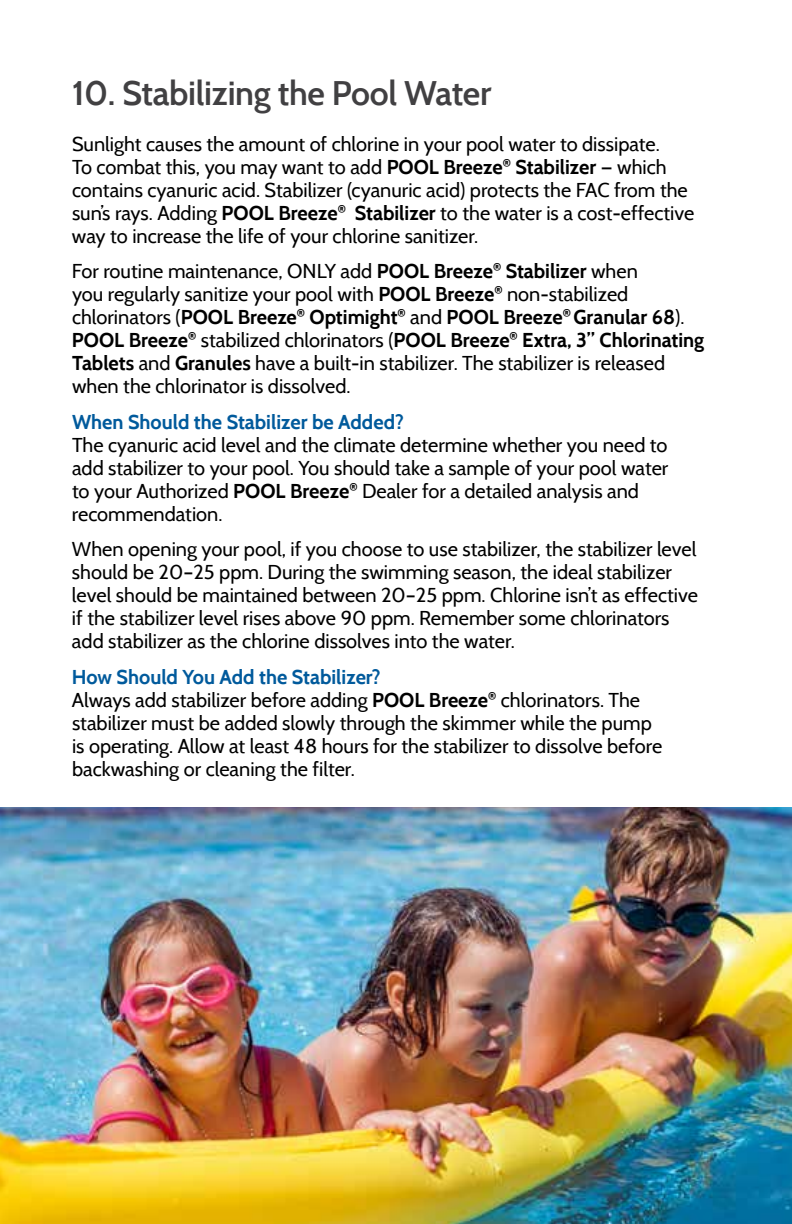
<style>
.page{position:relative;width:792px;height:1224px;background:#fff}
.page>*{position:absolute;margin:0;border:0;box-sizing:border-box;transform-origin:0 0}
.t1{font:600 34px "Cabin";letter-spacing:-.01em;color:#414042}
.t2{font:20px/23px "Cabin";color:#000}
.t3{font:700 20px "Cabin";color:#005a9c}
.s1{font-weight:700}
.s2{font-weight:700;color:#005a9c}
</style>
<div class="page">
<img style="left:0;top:808px;width:792px;height:416px">
<h1 class="t1" style="left:72px;top:72px;width:421px">10. Stabilizing the Pool Water</h1>
<p class="t2" style="left:72px;top:132px;width:624px">Sunlight causes the amount of chlorine in your pool water to dissipate.<br>To combat this, you may want to add <span class="s1">POOL Breeze</span><sup>®</sup> <span class="s1">Stabilizer</span> — which contains cyanuric acid. Stabilizer (cyanuric acid) protects the FAC from the sun’s rays. Adding <span class="s1">POOL Breeze</span><sup>®</sup> <span class="s1">Stabilizer</span> to the water is a cost-effective way to increase the life of your chlorine sanitizer.</p>
<p class="t2" style="left:72px;top:259px;width:634px">For routine maintenance, ONLY add <span class="s1">POOL Breeze</span><sup>®</sup> <span class="s1">Stabilizer</span> when<br>you regularly sanitize your pool with <span class="s1">POOL Breeze</span><sup>®</sup> non-stabilized chlorinators (<span class="s1">POOL Breeze</span><sup>®</sup> <span class="s1">Optimight</span><sup>®</sup> and <span class="s1">POOL Breeze</span><sup>®</sup> <span class="s1">Granular 68</span>).<br><span class="s1">POOL Breeze</span><sup>®</sup> stabilized chlorinators (<span class="s1">POOL Breeze</span><sup>®</sup> <span class="s1">Extra, 3” Chlorinating Tablets</span> and <span class="s1">Granules</span> have a built-in stabilizer. The stabilizer is released when the chlorinator is dissolved.</p>
<p class="t3" style="left:72px;top:410px;width:333px">When Should the Stabilizer be Added?</p>
<p class="t2" style="left:72px;top:433px;width:598px">The cyanuric acid level and the climate determine whether you need to add stabilizer to your pool. You should take a sample of your pool water to your Authorized <span class="s1">POOL Breeze</span><sup>®</sup> Dealer for a detailed analysis and recommendation.</p>
<p class="t2" style="left:72px;top:537px;width:628px">When opening your pool, if you choose to use stabilizer, the stabilizer level should be 20–25 ppm. During the swimming season, the ideal stabilizer level should be maintained between 20–25 ppm. Chlorine isn’t as effective if the stabilizer level rises above 90 ppm. Remember some chlorinators add stabilizer as the chlorine dissolves into the water.</p>
<p class="t2" style="left:72px;top:665px;width:592px"><span class="s2">How Should You Add the Stabilizer?<br></span>Always add stabilizer before adding <span class="s1">POOL Breeze</span><sup>®</sup> chlorinators. The stabilizer must be added slowly through the skimmer while the pump is operating. Allow at least 48 hours for the stabilizer to dissolve before backwashing or cleaning the filter.</p>
</div>
